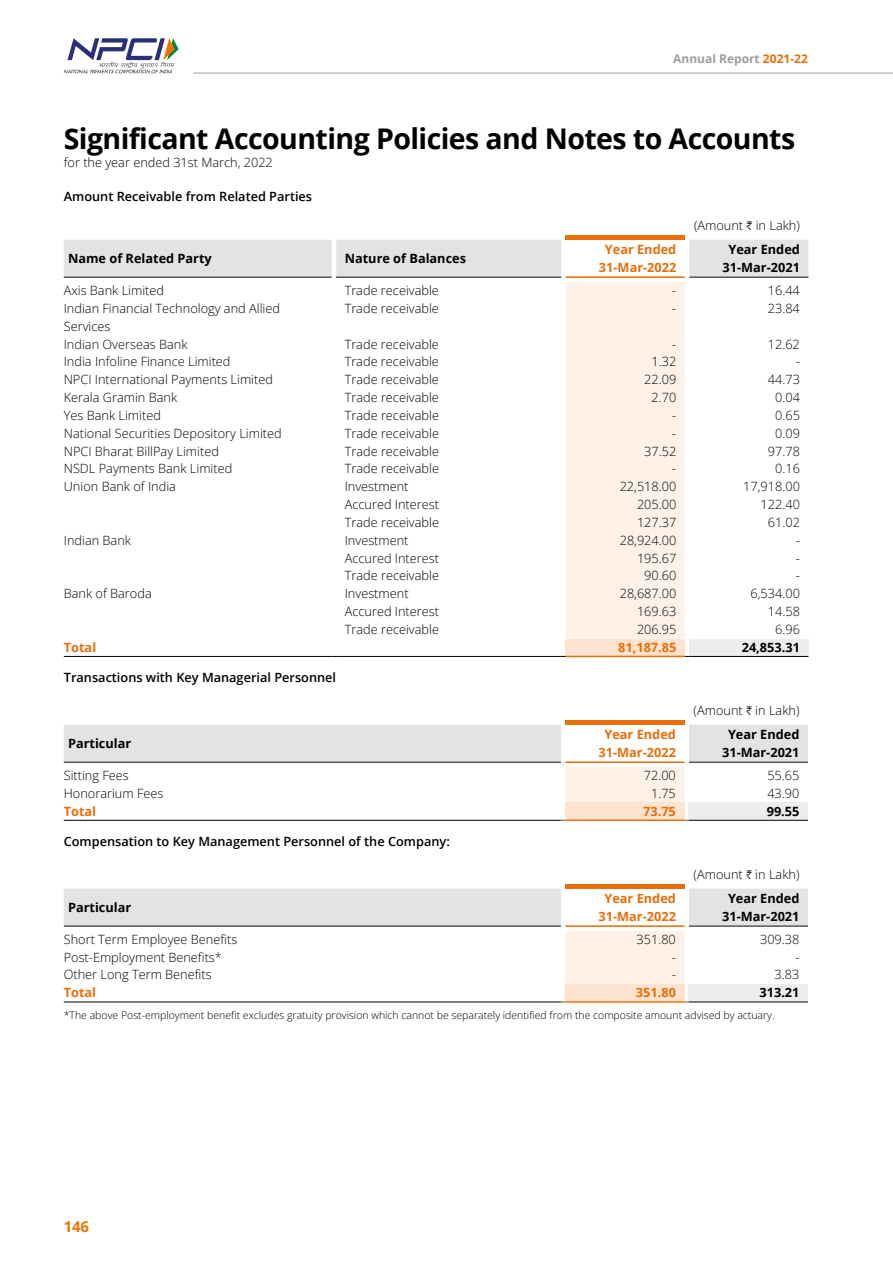
<style>
.page{position:relative;width:893px;height:1263px;background:#fff}
.page>*{position:absolute;margin:0;border:0;box-sizing:border-box;transform-origin:0 0}
.t1{font:700 28.5px "Open Sans";letter-spacing:-.02em;color:#000}
.t2{font:700 15px "Open Sans";color:#ee7402}
.t3{font:12.75px/18px "Open Sans";color:#000}
.t4{font:700 12.75px/18px "Open Sans";color:#000;text-align:center}
.t5{font:600 12.75px "Open Sans";color:#000}
.t6{font:700 12.75px/18px "Open Sans";color:#e86d09;text-align:center}
.t7{font:700 12px "Open Sans";color:#9d9d9c}
.t8{font:10.5px "Open Sans";color:#000}
.s1{color:#e86d09}
.s2{font-family:"ITF Rupee"}
</style>
<div class="page">
<div style="left:566px;top:235px;width:119px;height:5px;background:#e86d09"></div>
<svg style="left:64px;top:240px;width:744px;height:399px"></svg>
<div style="left:566px;top:639px;width:119px;height:17px;background:#fce4d0"></div>
<div style="left:689px;top:639px;width:119px;height:17px;background:#ededed"></div>
<hr style="left:64px;top:656px;width:268px;height:1px;background:#000">
<hr style="left:336px;top:656px;width:225px;height:1px;background:#000">
<hr style="left:566px;top:656px;width:119px;height:1px;background:#e86d09">
<hr style="left:689px;top:656px;width:119px;height:1px;background:#000">
<hr style="left:566px;top:276px;width:119px;height:2px;background:#e86d09">
<hr style="left:336px;top:276px;width:225px;height:2px;background:#575756">
<hr style="left:689px;top:276px;width:119px;height:2px;background:#575756">
<hr style="left:64px;top:276px;width:268px;height:2px;background:#575756">
<div style="left:565px;top:720px;width:119px;height:5px;background:#e86d09"></div>
<svg style="left:64px;top:725px;width:744px;height:77px"></svg>
<div style="left:565px;top:802px;width:119px;height:18px;background:#fce4d0"></div>
<div style="left:689px;top:802px;width:119px;height:18px;background:#ededed"></div>
<hr style="left:64px;top:820px;width:497px;height:1px;background:#000">
<hr style="left:689px;top:820px;width:119px;height:1px;background:#000">
<hr style="left:565px;top:819px;width:119px;height:2px;background:#e86d09">
<hr style="left:565px;top:761px;width:119px;height:2px;background:#e86d09">
<hr style="left:689px;top:761px;width:119px;height:2px;background:#575756">
<hr style="left:64px;top:761px;width:497px;height:2px;background:#575756">
<hr style="left:565px;top:884px;width:119px;height:4px;background:#e86d09">
<svg style="left:64px;top:888px;width:744px;height:96px"></svg>
<div style="left:565px;top:984px;width:119px;height:18px;background:#fce4d0"></div>
<div style="left:689px;top:984px;width:119px;height:18px;background:#ededed"></div>
<hr style="left:64px;top:1001px;width:497px;height:1px;background:#000">
<hr style="left:689px;top:1001px;width:119px;height:1px;background:#000">
<hr style="left:565px;top:1001px;width:119px;height:2px;background:#e86d09">
<hr style="left:565px;top:925px;width:119px;height:2px;background:#e86d09">
<hr style="left:689px;top:925px;width:119px;height:2px;background:#575756">
<hr style="left:64px;top:925px;width:497px;height:2px;background:#575756">
<hr style="left:193px;top:73px;width:700px;height:1px;background:#9d9d9c">
<svg style="left:64px;top:38px;width:115px;height:35px"></svg>
<p class="t7" style="left:673px;top:50px;width:136px">Annual Report <span class="s1">2021-22</span></p>
<h1 class="t1" style="left:64px;top:119px;width:733px">Significant Accounting Policies and Notes to Accounts</h1>
<p class="t3" style="left:64px;top:153px;width:211px">for the year ended 31st March, 2022</p>
<p class="t5" style="left:64px;top:188px;width:250px">Amount Receivable from Related Parties</p>
<p class="t3" style="left:694px;top:216px;width:107px">(Amount <span class="s2">H</span> in Lakh)</p>
<p class="t4" style="left:68px;top:249px;width:145px">Name of Related Party</p>
<p class="t4" style="left:345px;top:249px;width:123px">Nature of Balances</p>
<p class="t6" style="left:599px;top:240px;width:79px">Year Ended<br>31-Mar-2022</p>
<p class="t4" style="left:722px;top:240px;width:79px">Year Ended<br>31-Mar-2021</p>
<p class="t3" style="left:64px;top:281px;width:102px">Axis Bank Limited</p>
<p class="t3" style="left:345px;top:281px;width:96px">Trade receivable</p>
<p class="t3" style="left:672px;top:281px;width:6px">-</p>
<p class="t3" style="left:768px;top:281px;width:34px">16.44</p>
<p class="t3" style="left:64px;top:299px;width:218px">Indian Financial Technology and Allied<br>Services</p>
<p class="t3" style="left:345px;top:299px;width:96px">Trade receivable</p>
<p class="t3" style="left:672px;top:299px;width:6px">-</p>
<p class="t3" style="left:768px;top:299px;width:34px">23.84</p>
<p class="t3" style="left:64px;top:335px;width:125px">Indian Overseas Bank</p>
<p class="t3" style="left:345px;top:335px;width:96px">Trade receivable</p>
<p class="t3" style="left:672px;top:335px;width:6px">-</p>
<p class="t3" style="left:768px;top:335px;width:34px">12.62</p>
<p class="t3" style="left:64px;top:352px;width:168px">India Infoline Finance Limited</p>
<p class="t3" style="left:345px;top:352px;width:96px">Trade receivable</p>
<p class="t3" style="left:651px;top:352px;width:26px">1.32</p>
<p class="t3" style="left:796px;top:352px;width:6px">-</p>
<p class="t3" style="left:64px;top:370px;width:211px">NPCI International Payments Limited</p>
<p class="t3" style="left:345px;top:370px;width:96px">Trade receivable</p>
<p class="t3" style="left:644px;top:370px;width:34px">22.09</p>
<p class="t3" style="left:768px;top:370px;width:34px">44.73</p>
<p class="t3" style="left:64px;top:388px;width:115px">Kerala Gramin Bank</p>
<p class="t3" style="left:345px;top:388px;width:96px">Trade receivable</p>
<p class="t3" style="left:651px;top:388px;width:26px">2.70</p>
<p class="t3" style="left:775px;top:388px;width:26px">0.04</p>
<p class="t3" style="left:64px;top:406px;width:99px">Yes Bank Limited</p>
<p class="t3" style="left:345px;top:406px;width:96px">Trade receivable</p>
<p class="t3" style="left:672px;top:406px;width:6px">-</p>
<p class="t3" style="left:775px;top:406px;width:26px">0.65</p>
<p class="t3" style="left:64px;top:424px;width:219px">National Securities Depository Limited</p>
<p class="t3" style="left:345px;top:424px;width:96px">Trade receivable</p>
<p class="t3" style="left:672px;top:424px;width:6px">-</p>
<p class="t3" style="left:775px;top:424px;width:26px">0.09</p>
<p class="t3" style="left:64px;top:442px;width:157px">NPCI Bharat BillPay Limited</p>
<p class="t3" style="left:345px;top:442px;width:96px">Trade receivable</p>
<p class="t3" style="left:644px;top:442px;width:34px">37.52</p>
<p class="t3" style="left:768px;top:442px;width:34px">97.78</p>
<p class="t3" style="left:64px;top:459px;width:170px">NSDL Payments Bank Limited</p>
<p class="t3" style="left:345px;top:459px;width:96px">Trade receivable</p>
<p class="t3" style="left:672px;top:459px;width:6px">-</p>
<p class="t3" style="left:775px;top:459px;width:26px">0.16</p>
<p class="t3" style="left:64px;top:477px;width:114px">Union Bank of India</p>
<p class="t3" style="left:345px;top:477px;width:65px">Investment</p>
<p class="t3" style="left:620px;top:477px;width:58px">22,518.00</p>
<p class="t3" style="left:743px;top:477px;width:58px">17,918.00</p>
<p class="t3" style="left:345px;top:495px;width:96px">Accured Interest</p>
<p class="t3" style="left:637px;top:495px;width:41px">205.00</p>
<p class="t3" style="left:761px;top:495px;width:41px">122.40</p>
<p class="t3" style="left:345px;top:513px;width:96px">Trade receivable</p>
<p class="t3" style="left:637px;top:513px;width:41px">127.37</p>
<p class="t3" style="left:768px;top:513px;width:34px">61.02</p>
<p class="t3" style="left:64px;top:531px;width:69px">Indian Bank</p>
<p class="t3" style="left:345px;top:531px;width:65px">Investment</p>
<p class="t3" style="left:620px;top:531px;width:58px">28,924.00</p>
<p class="t3" style="left:796px;top:531px;width:6px">-</p>
<p class="t3" style="left:345px;top:549px;width:96px">Accured Interest</p>
<p class="t3" style="left:637px;top:549px;width:41px">195.67</p>
<p class="t3" style="left:796px;top:549px;width:6px">-</p>
<p class="t3" style="left:345px;top:566px;width:96px">Trade receivable</p>
<p class="t3" style="left:644px;top:566px;width:34px">90.60</p>
<p class="t3" style="left:796px;top:566px;width:6px">-</p>
<p class="t3" style="left:64px;top:584px;width:89px">Bank of Baroda</p>
<p class="t3" style="left:345px;top:584px;width:65px">Investment</p>
<p class="t3" style="left:620px;top:584px;width:58px">28,687.00</p>
<p class="t3" style="left:751px;top:584px;width:51px">6,534.00</p>
<p class="t3" style="left:345px;top:602px;width:96px">Accured Interest</p>
<p class="t3" style="left:637px;top:602px;width:41px">169.63</p>
<p class="t3" style="left:768px;top:602px;width:34px">14.58</p>
<p class="t3" style="left:345px;top:620px;width:96px">Trade receivable</p>
<p class="t3" style="left:637px;top:620px;width:41px">206.95</p>
<p class="t3" style="left:775px;top:620px;width:26px">6.96</p>
<p class="t6" style="left:64px;top:638px;width:34px">Total</p>
<p class="t6" style="left:618px;top:638px;width:60px">81,187.85</p>
<p class="t4" style="left:742px;top:638px;width:60px">24,853.31</p>
<p class="t5" style="left:64px;top:669px;width:274px">Transactions with Key Managerial Personnel</p>
<p class="t3" style="left:694px;top:701px;width:107px">(Amount <span class="s2">H</span> in Lakh)</p>
<p class="t4" style="left:68px;top:734px;width:65px">Particular</p>
<p class="t6" style="left:598px;top:725px;width:79px">Year Ended<br>31-Mar-2022</p>
<p class="t4" style="left:722px;top:725px;width:79px">Year Ended<br>31-Mar-2021</p>
<p class="t3" style="left:64px;top:766px;width:67px">Sitting Fees</p>
<p class="t3" style="left:644px;top:766px;width:34px">72.00</p>
<p class="t3" style="left:767px;top:766px;width:34px">55.65</p>
<p class="t3" style="left:64px;top:784px;width:101px">Honorarium Fees</p>
<p class="t3" style="left:651px;top:784px;width:26px">1.75</p>
<p class="t3" style="left:767px;top:784px;width:34px">43.90</p>
<p class="t6" style="left:64px;top:802px;width:34px">Total</p>
<p class="t6" style="left:643px;top:802px;width:34px">73.75</p>
<p class="t4" style="left:767px;top:802px;width:34px">99.55</p>
<p class="t5" style="left:64px;top:832px;width:388px">Compensation to Key Management Personnel of the Company:</p>
<p class="t3" style="left:694px;top:865px;width:107px">(Amount <span class="s2">H</span> in Lakh)</p>
<p class="t4" style="left:68px;top:898px;width:65px">Particular</p>
<p class="t6" style="left:598px;top:889px;width:79px">Year Ended<br>31-Mar-2022</p>
<p class="t4" style="left:722px;top:889px;width:79px">Year Ended<br>31-Mar-2021</p>
<p class="t3" style="left:64px;top:930px;width:175px">Short Term Employee Benefits</p>
<p class="t3" style="left:636px;top:930px;width:41px">351.80</p>
<p class="t3" style="left:760px;top:930px;width:41px">309.38</p>
<p class="t3" style="left:64px;top:948px;width:160px">Post-Employment Benefits*</p>
<p class="t3" style="left:672px;top:948px;width:6px">-</p>
<p class="t3" style="left:795px;top:948px;width:6px">-</p>
<p class="t3" style="left:64px;top:965px;width:149px">Other Long Term Benefits</p>
<p class="t3" style="left:672px;top:965px;width:6px">-</p>
<p class="t3" style="left:775px;top:965px;width:26px">3.83</p>
<p class="t6" style="left:64px;top:983px;width:34px">Total</p>
<p class="t6" style="left:636px;top:983px;width:42px">351.80</p>
<p class="t4" style="left:759px;top:983px;width:42px">313.21</p>
<p class="t8" style="left:64px;top:1008px;width:712px">*The above Post-employment benefit excludes gratuity provision which cannot be separately identified from the composite amount advised by actuary.</p>
<p class="t2" style="left:64px;top:1216px;width:27px">146</p>
</div>
